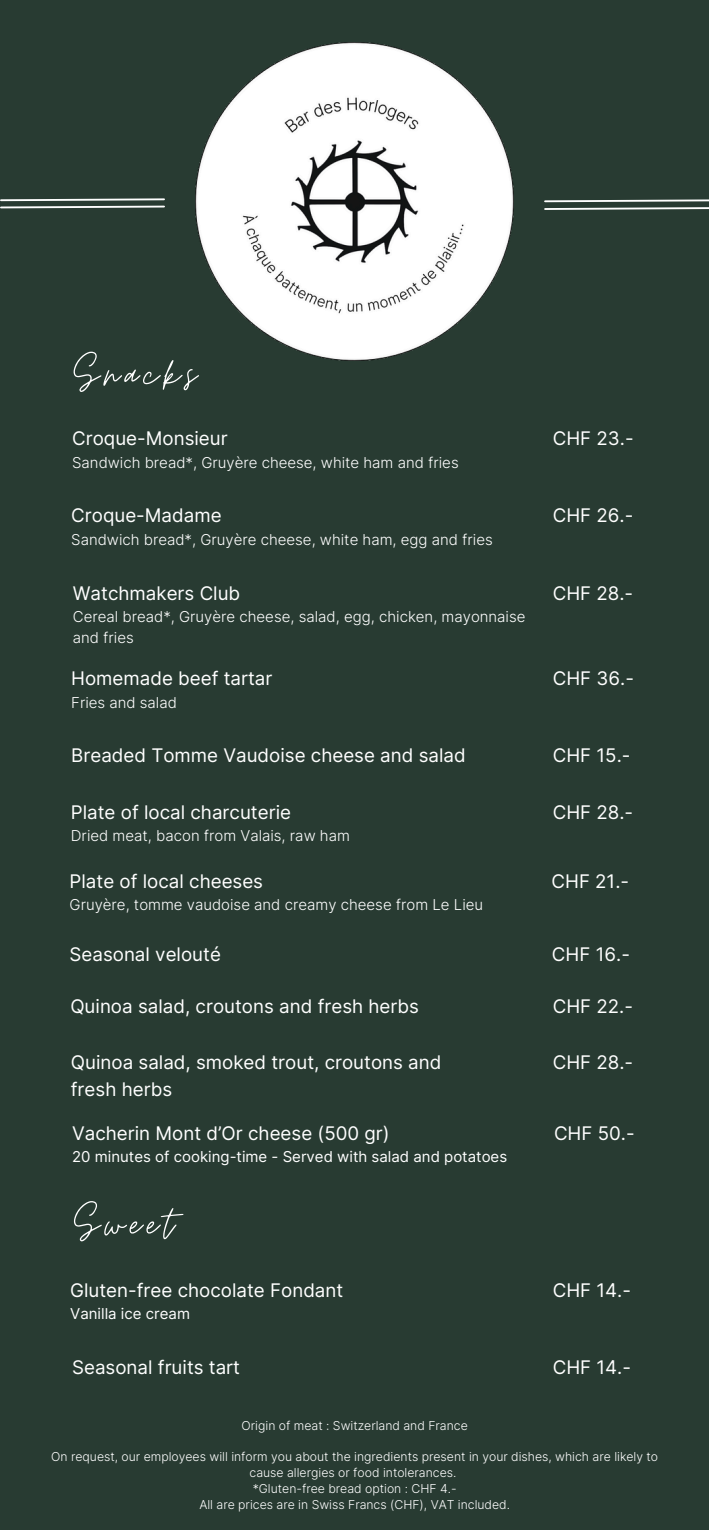
<style>
.page{position:relative;width:709px;height:1530px;background:#283b32}
.page>*{position:absolute;margin:0;border:0;box-sizing:border-box;transform-origin:0 0}
.t1{font:50px "Moon Time";letter-spacing:.11em;color:#fff}
.t2{font:18.75px/26.2px "Inter";color:#fff}
.t3{font:300 15px/20.6px "Inter";color:#fff}
.t4{font:15px "Inter";color:#fff}
.t5{font:300 12.25px/16px "Inter";color:#fff;text-align:center}
</style>
<div class="page">
<svg style="left:0;top:198px;width:165px;height:11px"></svg>
<svg style="left:544px;top:199px;width:165px;height:11px"></svg>
<img style="left:196px;top:42px;width:317px;height:318px">
<h3 class="t1" style="left:74px;top:344px;width:124px">Snacks</h3>
<h4 class="t2" style="left:72px;top:425px;width:157px">Croque-Monsieur</h4>
<h4 class="t3" style="left:72px;top:452px;width:388px">Sandwich bread*, Gruyère cheese, white ham and fries</h4>
<p class="t2" style="left:71px;top:502px;width:152px">Croque-Madame</p>
<p class="t3" style="left:71px;top:529px;width:423px">Sandwich bread*, Gruyère cheese, white ham, egg and fries</p>
<p class="t2" style="left:73px;top:580px;width:169px">Watchmakers Club</p>
<p class="t3" style="left:73px;top:606px;width:454px">Cereal bread*, Gruyère cheese, salad, egg, chicken, mayonnaise and fries</p>
<p class="t2" style="left:71px;top:665px;width:203px">Homemade beef tartar</p>
<p class="t3" style="left:71px;top:692px;width:107px">Fries and salad</p>
<h2 class="t2" style="left:553px;top:425px;width:82px">CHF 23.-</h2>
<p class="t2" style="left:553px;top:502px;width:82px">CHF 26.-</p>
<p class="t2" style="left:553px;top:580px;width:82px">CHF 28.-</p>
<p class="t2" style="left:553px;top:665px;width:83px">CHF 36.-</p>
<h4 class="t2" style="left:71px;top:743px;width:396px">Breaded Tomme Vaudoise cheese and salad</h4>
<h2 class="t2" style="left:553px;top:743px;width:79px">CHF 15.-</h2>
<h4 class="t2" style="left:71px;top:799px;width:222px">Plate of local charcuterie</h4>
<h4 class="t3" style="left:71px;top:825px;width:280px">Dried meat, bacon from Valais, raw ham</h4>
<h3 class="t2" style="left:70px;top:868px;width:195px">Plate of local cheeses</h3>
<h3 class="t3" style="left:70px;top:895px;width:415px">Gruyère, tomme vaudoise and creamy cheese from Le Lieu</h3>
<h2 class="t2" style="left:553px;top:799px;width:82px">CHF 28.-</h2>
<h2 class="t2" style="left:551px;top:868px;width:79px">CHF 21.-</h2>
<h2 class="t2" style="left:70px;top:941px;width:153px">Seasonal velouté</h2>
<h3 class="t2" style="left:552px;top:941px;width:79px">CHF 16.-</h3>
<h3 class="t2" style="left:70px;top:993px;width:350px">Quinoa salad, croutons and fresh herbs</h3>
<h2 class="t2" style="left:553px;top:993px;width:82px">CHF 22.-</h2>
<h4 class="t2" style="left:71px;top:1050px;width:372px">Quinoa salad, smoked trout, croutons and fresh herbs</h4>
<h2 class="t2" style="left:553px;top:1050px;width:82px">CHF 28.-</h2>
<p class="t2" style="left:72px;top:1120px;width:319px">Vacherin Mont d’Or cheese (500 gr)</p>
<p class="t4" style="left:72px;top:1148px;width:436px">20 minutes of cooking-time - Served with salad and potatoes</p>
<h3 class="t2" style="left:554px;top:1120px;width:82px">CHF 50.-</h3>
<h2 class="t1" style="left:74px;top:1193px;width:101px">Sweet</h2>
<h2 class="t2" style="left:70px;top:1277px;width:275px">Gluten-free chocolate Fondant</h2>
<h3 class="t2" style="left:553px;top:1277px;width:80px">CHF 14.-</h3>
<h2 class="t4" style="left:70px;top:1305px;width:121px">Vanilla ice cream</h2>
<h4 class="t2" style="left:72px;top:1354px;width:169px">Seasonal fruits tart</h4>
<h2 class="t2" style="left:553px;top:1354px;width:80px">CHF 14.-</h2>
<h3 class="t5" style="left:242px;top:1417px;width:228px">Origin of meat : Switzerland and France</h3>
<h2 class="t5" style="left:51px;top:1449px;width:608px">On request, our employees will inform you about the ingredients present in your dishes, which are likely to cause allergies or food intolerances.</h2>
<h4 class="t5" style="left:253px;top:1481px;width:205px">*Gluten-free bread option : CHF 4.-</h4>
<h2 class="t5" style="left:199px;top:1497px;width:312px">All are prices are in Swiss Francs (CHF), VAT included.</h2>
</div>
